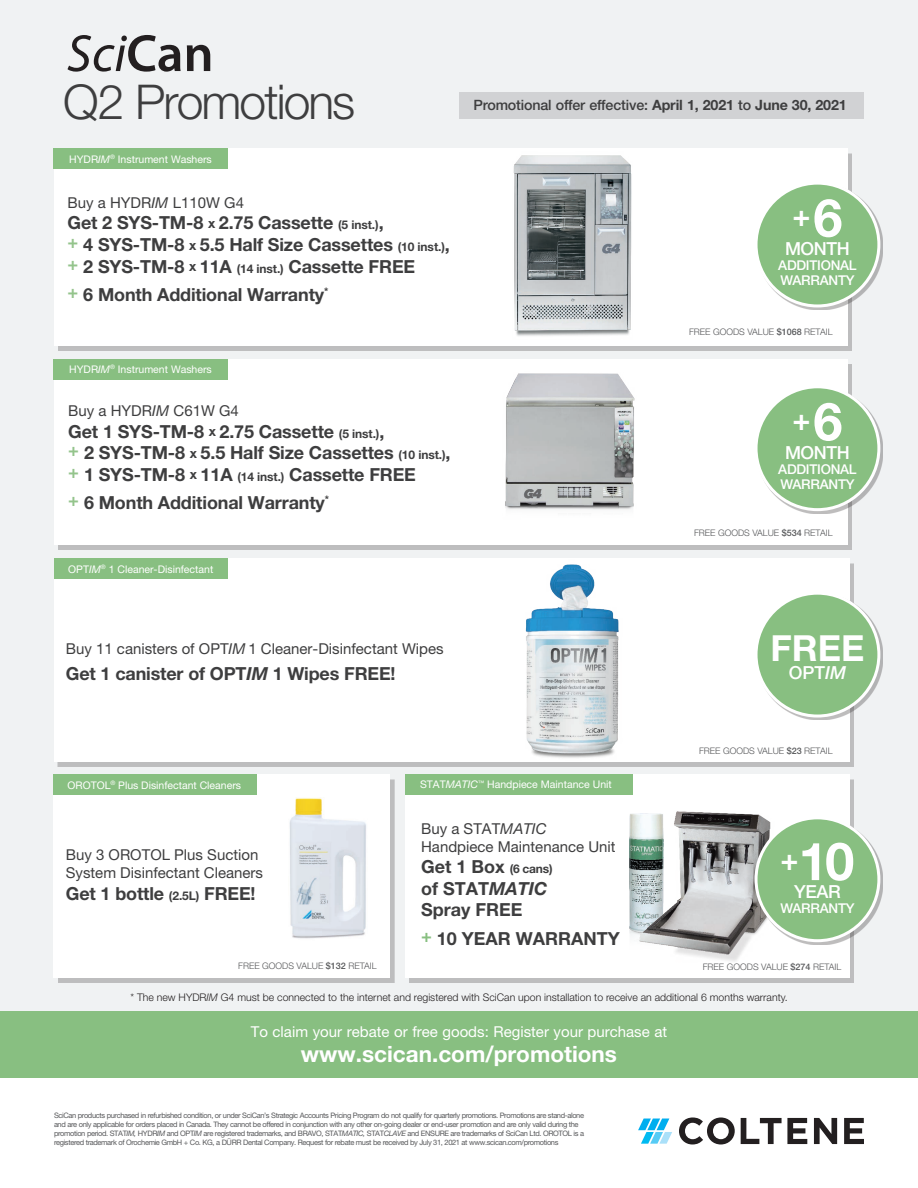
<style>
.page{position:relative;width:918px;height:1188px;background:#fff}
.page>*{position:absolute;margin:0;border:0;box-sizing:border-box;transform-origin:0 0}
.Body{font:700 52.5px "Helvetica Neue LT Pro";color:#fff}
.t1{font:300 48px "Helvetica Neue LT Pro";letter-spacing:-.04em;color:#3e3e3f}
.Body-2{font:700 36px "Helvetica Neue LT Pro";color:#fff}
.Body-3{font:700 30px "Helvetica Neue LT Pro";color:#fff}
.Body-4{font:700 22.5px "Helvetica Neue LT Pro";color:#fff}
.t2{font:700 18px/21.6px "Helvetica Neue LT Pro";letter-spacing:-.01em;color:#3e3e3f}
.Body-5{font:500 18px "Helvetica Neue LT Pro";letter-spacing:-.02em;color:#fff}
.t3{font:15px/18px "Helvetica Neue LT Pro";color:#3e3e3f}
.Body-6{font:15px "Helvetica Neue LT Pro";color:#fff}
.t4{font:500 14.25px "Helvetica Neue LT Pro";letter-spacing:-.01em;color:#3e3e3f}
.Body-7{font:500 13.5px/15px "Helvetica Neue LT Pro";letter-spacing:-.02em;color:#fff}
.t5{font:10.5px "Helvetica Neue LT Pro";color:#fff}
.t6{font:300 10.5px "Helvetica Neue LT Pro";color:#231f20}
.t7{font:300 9px "Helvetica Neue LT Pro";color:#57585a}
.t8{font:7.5px/9px "Helvetica Neue LT Pro";letter-spacing:-.05em;color:#57585a}
.s1{font-style:italic}
.s2{font-size:13.5px}
.s3{font-size:12px}
.s4{font-weight:700}
.s5{font-size:52.5px}
.s6{font-weight:500}
</style>
<div class="page">
<div style="left:0;top:0;width:918px;height:1072px;background:#f0f2f3"></div>
<div style="left:0;top:1011px;width:918px;height:66px;background:#88bf81"></div>
<div style="left:459px;top:92px;width:405px;height:27px;background:#d1d2d4"></div>
<svg style="left:679px;top:1118px;width:56px;height:26px"></svg>
<svg style="left:741px;top:1118px;width:66px;height:26px"></svg>
<svg style="left:814px;top:1118px;width:23px;height:26px"></svg>
<svg style="left:844px;top:1118px;width:20px;height:26px"></svg>
<svg style="left:638px;top:1119px;width:34px;height:25px"></svg>
<svg style="left:68px;top:35px;width:113px;height:37px"></svg>
<svg style="left:187px;top:45px;width:23px;height:26px"></svg>
<div style="left:409px;top:780px;width:445px;height:203px;background:#bdbdbe"></div>
<div style="left:405px;top:775px;width:445px;height:203px;background:#fff"></div>
<div style="left:405px;top:775px;width:228px;height:20px;background:#88bf81"></div>
<img style="left:629px;top:811px;width:136px;height:151px">
<div style="left:757px;top:819px;width:126px;height:126px;background:#231f20;opacity:.3"></div>
<div style="left:756px;top:818px;width:123px;height:123px;background:#88bf81;border-radius:50%"></div>
<div style="left:755px;top:816px;width:125px;height:126px;border:3px solid #fff;border-radius:50%"></div>
<div style="left:58px;top:780px;width:336px;height:203px;background:#bdbdbe"></div>
<div style="left:54px;top:775px;width:336px;height:203px;background:#fff"></div>
<div style="left:58px;top:564px;width:796px;height:203px;background:#bdbdbe"></div>
<div style="left:54px;top:559px;width:796px;height:203px;background:#fff"></div>
<div style="left:58px;top:154px;width:794px;height:197px;background:#bdbdbe"></div>
<div style="left:54px;top:148px;width:793px;height:198px;background:#fff"></div>
<div style="left:58px;top:364px;width:794px;height:186px;background:#231f20;opacity:.25"></div>
<div style="left:54px;top:359px;width:793px;height:185px;background:#fff"></div>
<div style="left:54px;top:775px;width:203px;height:20px;background:#88bf81"></div>
<div style="left:54px;top:559px;width:174px;height:20px;background:#88bf81"></div>
<div style="left:54px;top:148px;width:174px;height:21px;background:#88bf81"></div>
<div style="left:54px;top:359px;width:174px;height:20px;background:#88bf81"></div>
<img style="left:513px;top:155px;width:119px;height:181px">
<img style="left:505px;top:373px;width:130px;height:137px">
<div style="left:757px;top:388px;width:126px;height:126px;background:#231f20;opacity:.3"></div>
<div style="left:756px;top:387px;width:123px;height:123px;background:#88bf81;border-radius:50%"></div>
<div style="left:755px;top:385px;width:125px;height:126px;border:3px solid #fff;border-radius:50%"></div>
<div style="left:757px;top:184px;width:126px;height:126px;background:#231f20;opacity:.3"></div>
<div style="left:756px;top:183px;width:123px;height:123px;background:#88bf81;border-radius:50%"></div>
<div style="left:755px;top:182px;width:125px;height:125px;border:3px solid #fff;border-radius:50%"></div>
<img style="left:289px;top:798px;width:77px;height:141px">
<div style="left:757px;top:594px;width:126px;height:126px;background:#231f20;opacity:.3"></div>
<div style="left:756px;top:593px;width:123px;height:123px;background:#88bf81;border-radius:50%"></div>
<div style="left:755px;top:592px;width:125px;height:126px;border:3px solid #fff;border-radius:50%"></div>
<img style="left:525px;top:564px;width:94px;height:194px">
<h2 class="t1" style="left:63px;top:72px;width:294px">Q2 Promotions</h2>
<p class="t5" style="left:69px;top:153px;width:144px">HYDR<span class="s1">IM</span><sup>®</sup> Instrument Washers</p>
<p class="t3" style="left:68px;top:193px;width:178px">Buy a HYDR<span class="s1">IM</span> L110W G4</p>
<p class="t2" style="left:68px;top:212px;width:384px">Get 2 SYS-TM-8 <span class="s2">x</span> 2.75 Cassette <span class="s3">(5 inst.)</span>,<br><sup>+</sup> 4 SYS-TM-8 <span class="s2">x</span> 5.5 Half Size Cassettes <span class="s3">(10 inst.)</span>, <sup>+</sup> 2 SYS-TM-8 <span class="s2">x</span> 11A <span class="s3">(14 inst.)</span> Cassette FREE</p>
<p class="t2" style="left:68px;top:283px;width:262px"><sup>+</sup> 6 Month Additional Warranty<sup>*</sup></p>
<p class="t5" style="left:69px;top:363px;width:144px">HYDR<span class="s1">IM</span><sup>®</sup> Instrument Washers</p>
<p class="t3" style="left:68px;top:401px;width:172px">Buy a HYDR<span class="s1">IM</span> C61W G4</p>
<p class="t2" style="left:68px;top:420px;width:384px">Get 1 SYS-TM-8 <span class="s2">x</span> 2.75 Cassette <span class="s3">(5 inst.)</span>,<br><sup>+</sup> 2 SYS-TM-8 <span class="s2">x</span> 5.5 Half Size Cassettes <span class="s3">(10 inst.)</span>, <sup>+</sup> 1 SYS-TM-8 <span class="s2">x</span> 11A <span class="s3">(14 inst.)</span> Cassette FREE</p>
<p class="t2" style="left:68px;top:492px;width:262px"><sup>+</sup> 6 Month Additional Warranty<sup>*</sup></p>
<p class="t5" style="left:68px;top:563px;width:147px">OPT<span class="s1">IM</span><sup>®</sup> 1 Cleaner-Disinfectant</p>
<p class="t3" style="left:66px;top:639px;width:379px">Buy 11 canisters of OPT<span class="s1">IM</span> 1 Cleaner-Disinfectant Wipes</p>
<p class="t2" style="left:66px;top:662px;width:331px">Get 1 canister of OPT<span class="s1">IM</span> 1 Wipes FREE!</p>
<h3 class="t4" style="left:473px;top:97px;width:375px">Promotional offer effective: <span class="s4">April 1, 2021</span> to <span class="s4">June 30, 2021</span></h3>
<p class="Body-3" style="left:792px;top:197px;width:52px">+<span class="s5">6</span></p>
<p class="Body-5" style="left:785px;top:238px;width:66px">MONTH</p>
<p class="Body-7" style="left:778px;top:258px;width:80px">ADDITIONAL<br>WARRANTY</p>
<p class="t7" style="left:689px;top:327px;width:145px">FREE GOODS VALUE <span class="s6">$1068</span> RETAIL</p>
<p class="Body-3" style="left:792px;top:401px;width:52px">+<span class="s5">6</span></p>
<p class="Body-5" style="left:785px;top:442px;width:66px">MONTH</p>
<p class="Body-7" style="left:778px;top:462px;width:80px">ADDITIONAL<br>WARRANTY</p>
<p class="t7" style="left:694px;top:528px;width:140px">FREE GOODS VALUE <span class="s6">$534</span> RETAIL</p>
<p class="Body-2" style="left:770px;top:626px;width:95px">FREE</p>
<p class="Body-5" style="left:789px;top:662px;width:59px">OPT<span class="s1">IM</span></p>
<p class="t7" style="left:699px;top:745px;width:135px">FREE GOODS VALUE <span class="s6">$23</span> RETAIL</p>
<p class="t5" style="left:68px;top:779px;width:175px">OROTOL<sup>®</sup> Plus Disinfectant Cleaners</p>
<p class="t3" style="left:66px;top:845px;width:199px">Buy 3 OROTOL Plus Suction<br>System Disinfectant Cleaners</p>
<p class="t2" style="left:66px;top:882px;width:191px">Get 1 bottle <span class="s3">(2.5L)</span> FREE!</p>
<p class="t5" style="left:420px;top:778px;width:193px">STAT<span class="s1">MATIC</span><sup>™</sup> Handpiece Maintance Unit</p>
<p class="t3" style="left:421px;top:819px;width:196px">Buy a STAT<span class="s1">MATIC<br></span>Handpiece Maintenance Unit</p>
<p class="t2" style="left:421px;top:856px;width:133px">Get 1 Box <span class="s3">(6 cans) </span>of STAT<span class="s1">MATIC<br></span>Spray FREE</p>
<p class="t2" style="left:421px;top:927px;width:200px"><sup>+</sup> 10 YEAR WARRANTY</p>
<p class="Body" style="left:781px;top:829px;width:75px"><sup>+</sup>10</p>
<p class="Body-5" style="left:794px;top:881px;width:48px">YEAR</p>
<p class="Body-7" style="left:780px;top:901px;width:76px">WARRANTY</p>
<p class="t7" style="left:238px;top:960px;width:140px">FREE GOODS VALUE <span class="s6">$132</span> RETAIL</p>
<p class="t7" style="left:703px;top:961px;width:140px">FREE GOODS VALUE <span class="s6">$274</span> RETAIL</p>
<p class="t6" style="left:130px;top:991px;width:659px">* The new HYDR<span class="s1">IM</span> G4 must be connected to the internet and registered with SciCan upon installation to receive an additional 6 months warranty.</p>
<p class="Body-6" style="left:251px;top:1023px;width:418px">To claim your rebate or free goods: Register your purchase at</p>
<p class="Body-4" style="left:301px;top:1040px;width:318px">www.scican.com/promotions</p>
<p class="t8" style="left:54px;top:1110px;width:532px">SciCan products purchased in refurbished condition, or under SciCan’s Strategic Accounts Pricing Program do not qualify for quarterly promotions. Promotions are stand-alone and are only applicable for orders placed in Canada. They cannot be offered in conjunction with any other on-going dealer or end-user promotion and are only valid during the promotion period. STAT<span class="s1">IM,</span> HYDR<span class="s1">IM</span> and OPT<span class="s1">IM</span> are registered trademarks, and BRAVO, STAT<span class="s1">MATIC,</span> STAT<span class="s1">CLAVE</span> and ENSURE are trademarks of SciCan Ltd. OROTOL is a registered trademark of Orochemie GmbH + Co. KG, a DÜRR Dental Company. Request for rebate must be received by July 31, 2021 at www.scican.com/promotions</p>
</div>
